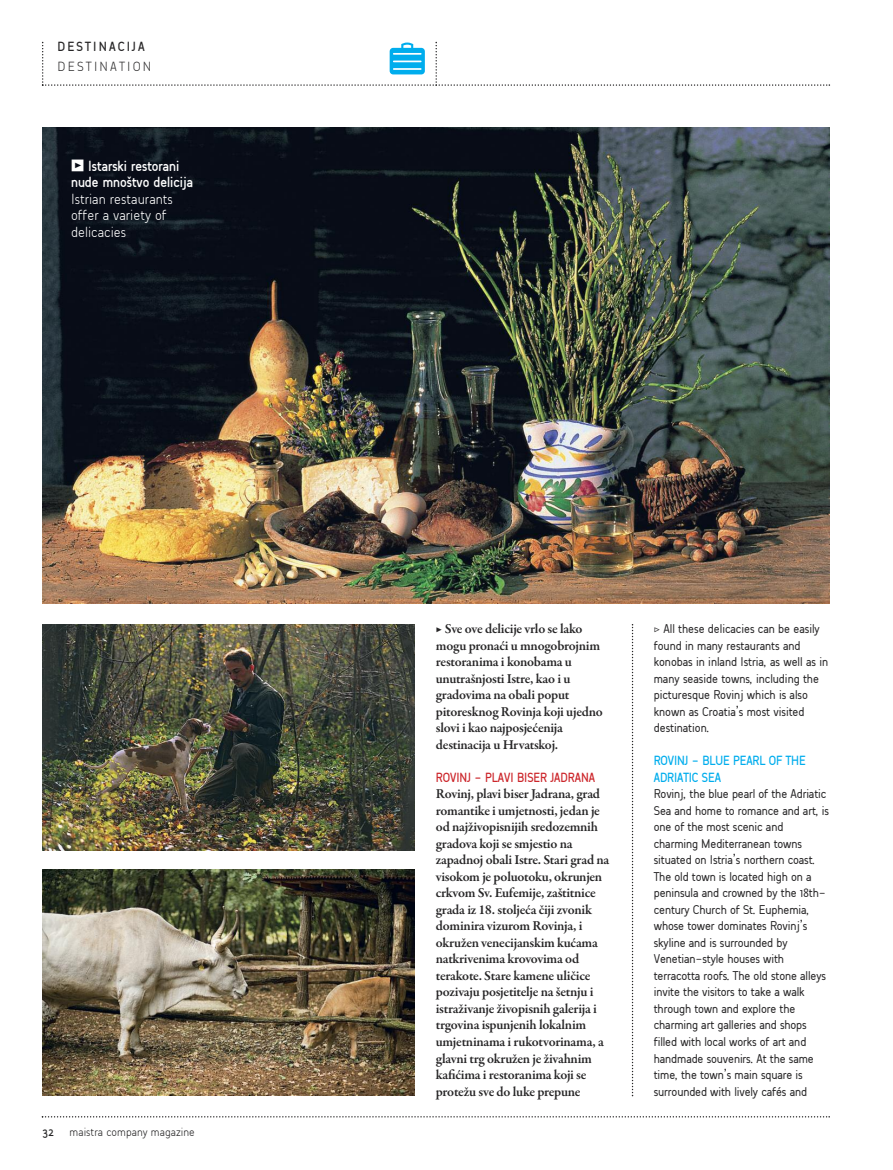
<style>
.page{position:relative;width:893px;height:1170px;background:#fff}
.page>*{position:absolute;margin:0;border:0;box-sizing:border-box;transform-origin:0 0}
.t1{font:15.75px/16.5px "Tribeca Normal";color:#fff}
.t2{font:700 14.25px/16.5px "Tribeca";letter-spacing:-.005em;color:#00aded;scale:.95 1}
.t3{font:700 14.25px "Tribeca";color:#cc262b;scale:.95 1}
.t4{font:700 14.25px/19.5px "Tribeca";letter-spacing:.15em;color:#272627}
.t5{font:600 13.8px/16.5px "Garamond Premr Pro";letter-spacing:-.02em;color:#272627}
.t6{font:500 13.65px/16.5px "Tribeca";letter-spacing:-.01em;color:#272627}
.t7{font:12.75px "Tribeca Normal";color:#272627}
.s1{font-family:"Tribeca Normal";font-weight:400}
.s2{font-family:"Meta Headline Pro";font-weight:700}
.s3{font-family:"Tribeca";font-weight:700}
.s4{font-family:"Garamond Premr Pro";font-weight:600;font-size:13.8px}
</style>
<div class="page">
<img style="left:43px;top:128px;width:786px;height:475px">
<svg style="left:42px;top:1116px;width:788px;height:1px"></svg>
<svg style="left:632px;top:624px;width:1px;height:472px"></svg>
<img style="left:43px;top:624px;width:372px;height:226px">
<img style="left:43px;top:869px;width:372px;height:226px">
<svg style="left:42px;top:42px;width:788px;height:44px"></svg>
<p class="t4" style="left:58px;top:37px;width:95px">DESTINACIJA<br><span class="s1">DESTINATION</span></p>
<p class="t1" style="left:71px;top:157px;width:124px"><span class="s2">•</span> <span class="s3">Istarski restorani nude mnoštvo delicija<br></span>Istrian restaurants offer a variety of delicacies</p>
<p class="t7" style="left:43px;top:1124px;width:154px"><span class="s3">32</span> maistra company magazine</p>
<p class="t5" style="left:436px;top:621px;width:168px">▶ Sve ove delicije vrlo se lako mogu pronaći u mnogobrojnim restoranima i konobama u unutrašnjosti Istre, kao i u gradovima na obali poput pitoresknog Rovinja koji ujedno slovi i kao najposjećenija destinacija u Hrvatskoj.</p>
<p class="t3" style="left:436px;top:769px;width:169px">ROVINJ - PLAVI BISER JADRANA</p>
<p class="t5" style="left:436px;top:786px;width:175px">Rovinj, plavi biser Jadrana, grad romantike i umjetnosti, jedan je od najživopisnijih sredozemnih gradova koji se smjestio na zapadnoj obali Istre. Stari grad na visokom je poluotoku, okrunjen crkvom Sv. Eufemije, zaštitnice grada iz 18. stoljeća čiji zvonik dominira vizurom Rovinja, i okružen venecijanskim kućama natkrivenima krovovima od terakote. Stare kamene uličice pozivaju posjetitelje na šetnju i istraživanje živopisnih galerija i trgovina ispunjenih lokalnim umjetninama i rukotvorinama, a glavni trg okružen je živahnim kafićima i restoranima koji se protežu sve do luke prepune</p>
<p class="t6" style="left:654px;top:620px;width:176px"><span class="s4">▷</span> All these delicacies can be easily found in many restaurants and konobas in inland Istria, as well as in many seaside towns, including the picturesque Rovinj which is also known as Croatia’s most visited destination.</p>
<p class="t2" style="left:654px;top:752px;width:162px">ROVINJ - BLUE PEARL OF THE<br>ADRIATIC SEA</p>
<p class="t6" style="left:654px;top:785px;width:177px">Rovinj, the blue pearl of the Adriatic<br>Sea and home to romance and art, is one of the most scenic and charming Mediterranean towns situated on Istria’s northern coast.<br>The old town is located high on a peninsula and crowned by the 18th&shy;century Church of St. Euphemia, whose tower dominates Rovinj’s skyline and is surrounded by<br>Venetian-style houses with terracotta roofs. The old stone alleys invite the visitors to take a walk through town and explore the charming art galleries and shops filled with local works of art and handmade souvenirs. At the same time, the town’s main square is surrounded with lively cafés and</p>
</div>
